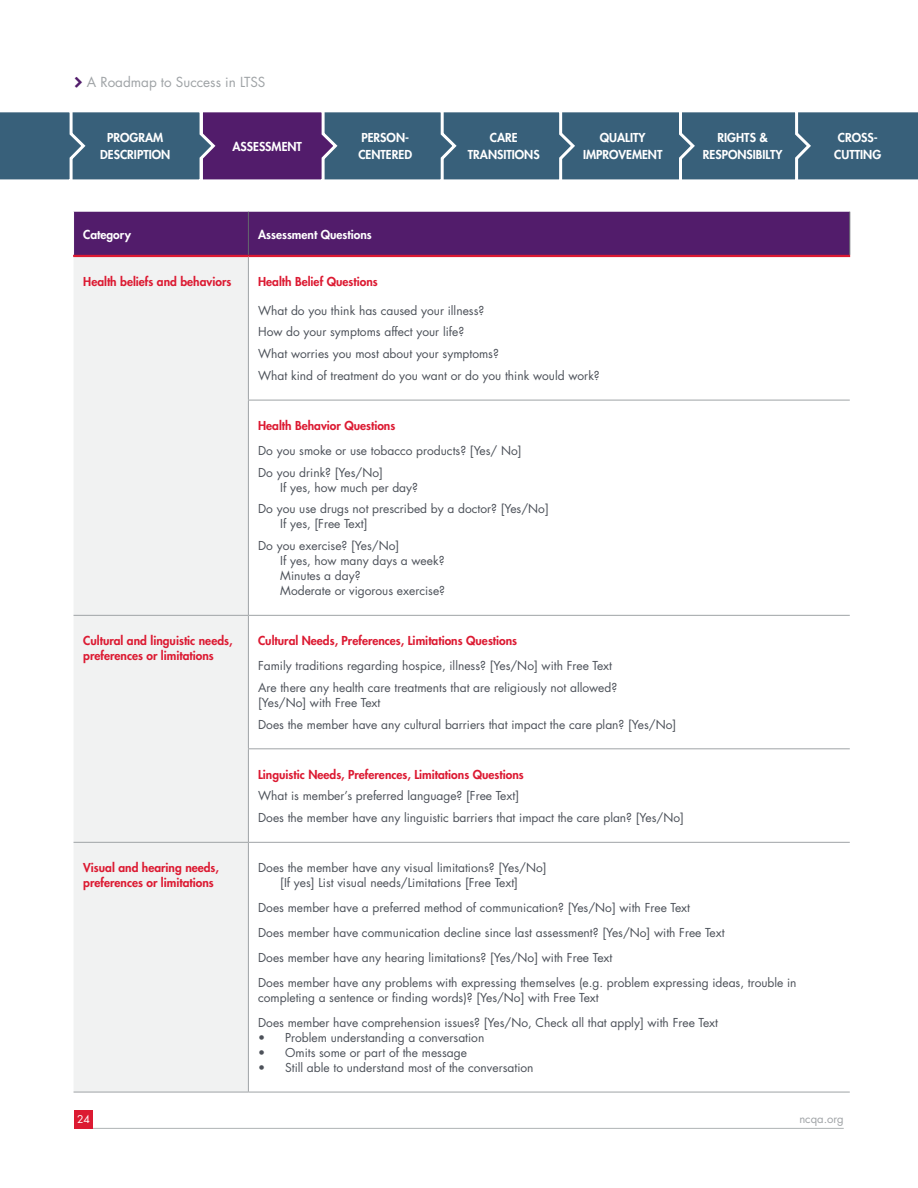
<style>
.page{position:relative;width:918px;height:1188px;background:#fff}
.page>*{position:absolute;margin:0;border:0;box-sizing:border-box;transform-origin:0 0}
.t1{font:13.5px "Futura";color:#9fa3a6}
.t2{font:12px/15px "Futura";color:#4c5159}
.t3{font:800 12px/15px "Futura";color:#dc1a32}
.t4{font:800 12px/16.5px "Futura";color:#fff;text-align:center}
.t5{font:11.25px "Futura";color:#9fa3a6}
.t6{font:10.5px "Futura";color:#fff}
</style>
<div class="page">
<hr style="left:74px;top:1128px;width:770px;height:1px;background:#afb3b5">
<div style="left:74px;top:1110px;width:19px;height:19px;background:#dc1a32"></div>
<svg style="left:0;top:112px;width:918px;height:68px;background:#435d7d"></svg>
<div style="left:74px;top:212px;width:775px;height:43px;background:#521c6b"></div>
<div style="left:74px;top:257px;width:174px;height:835px;background:#f1f2f2"></div>
<hr style="left:248px;top:212px;width:1px;height:43px;background:#64696d">
<hr style="left:849px;top:212px;width:1px;height:43px;background:#64696d">
<hr style="left:248px;top:257px;width:1px;height:143px;background:#9fa3a6">
<hr style="left:248px;top:400px;width:602px;height:1px;background:#9fa3a6">
<hr style="left:248px;top:400px;width:1px;height:215px;background:#9fa3a6">
<hr style="left:74px;top:615px;width:174px;height:1px;background:#9fa3a6">
<hr style="left:248px;top:615px;width:602px;height:1px;background:#9fa3a6">
<hr style="left:248px;top:616px;width:1px;height:132px;background:#9fa3a6">
<hr style="left:248px;top:748px;width:602px;height:1px;background:#9fa3a6">
<hr style="left:248px;top:749px;width:1px;height:93px;background:#9fa3a6">
<hr style="left:74px;top:842px;width:174px;height:1px;background:#9fa3a6">
<hr style="left:248px;top:842px;width:602px;height:1px;background:#9fa3a6">
<hr style="left:248px;top:843px;width:1px;height:249px;background:#9fa3a6">
<hr style="left:74px;top:1092px;width:174px;height:1px;background:#9fa3a6">
<hr style="left:248px;top:1092px;width:602px;height:1px;background:#9fa3a6">
<hr style="left:73px;top:255px;width:175px;height:2px;background:#dc1a32">
<hr style="left:248px;top:255px;width:602px;height:2px;background:#dc1a32">
<p class="t1" style="left:87px;top:74px;width:180px">A Roadmap to Success in LTSS</p>
<p class="t4" style="left:100px;top:130px;width:72px">PROGRAM<br>DESCRIPTION</p>
<p class="t4" style="left:834px;top:130px;width:48px;text-align:left">CROSS-<br>CUTTING</p>
<p class="t4" style="left:232px;top:138px;width:71px">ASSESSMENT</p>
<p class="t4" style="left:358px;top:130px;width:55px;text-align:left">PERSON-<br>CENTERED</p>
<p class="t4" style="left:703px;top:130px;width:81px">RIGHTS &amp;<br>RESPONSIBILTY</p>
<p class="t4" style="left:468px;top:130px;width:73px">CARE<br>TRANSITIONS</p>
<p class="t4" style="left:583px;top:130px;width:81px">QUALITY<br>IMPROVEMENT</p>
<p class="t4" style="left:83px;top:226px;width:49px">Category</p>
<p class="t4" style="left:258px;top:226px;width:115px">Assessment Questions</p>
<h2 class="t3" style="left:83px;top:274px;width:150px">Health beliefs and behaviors</h2>
<p class="t3" style="left:258px;top:274px;width:121px">Health Belief Questions</p>
<p class="t2" style="left:258px;top:303px;width:228px">What do you think has caused your illness?</p>
<p class="t2" style="left:258px;top:325px;width:208px">How do your symptoms affect your life?</p>
<p class="t2" style="left:258px;top:346px;width:242px">What worries you most about your symptoms?</p>
<p class="t2" style="left:258px;top:368px;width:343px">What kind of treatment do you want or do you think would work?</p>
<p class="t3" style="left:258px;top:418px;width:139px">Health Behavior Questions</p>
<p class="t2" style="left:258px;top:443px;width:265px">Do you smoke or use tobacco products? [Yes/ No]</p>
<p class="t2" style="left:258px;top:465px;width:126px">Do you drink? [Yes/No]</p>
<p class="t2" style="left:280px;top:480px;width:139px">If yes, how much per day?</p>
<p class="t2" style="left:258px;top:502px;width:292px">Do you use drugs not prescribed by a doctor? [Yes/No]</p>
<p class="t2" style="left:280px;top:517px;width:89px">If yes, [Free Text]</p>
<p class="t2" style="left:258px;top:538px;width:143px">Do you exercise? [Yes/No]</p>
<p class="t2" style="left:280px;top:553px;width:166px">If yes, how many days a week?</p>
<p class="t2" style="left:280px;top:568px;width:82px">Minutes a day?</p>
<p class="t2" style="left:280px;top:583px;width:166px">Moderate or vigorous exercise?</p>
<h2 class="t3" style="left:83px;top:633px;width:151px">Cultural and linguistic needs, preferences or limitations</h2>
<p class="t3" style="left:258px;top:633px;width:261px">Cultural Needs, Preferences, Limitations Questions</p>
<p class="t2" style="left:258px;top:658px;width:356px">Family traditions regarding hospice, illness? [Yes/No] with Free Text</p>
<p class="t2" style="left:258px;top:680px;width:361px">Are there any health care treatments that are religiously not allowed?</p>
<p class="t2" style="left:258px;top:695px;width:124px">[Yes/No] with Free Text</p>
<p class="t2" style="left:258px;top:717px;width:420px">Does the member have any cultural barriers that impact the care plan? [Yes/No]</p>
<p class="t3" style="left:258px;top:767px;width:267px">Linguistic Needs, Preferences, Limitations Questions</p>
<p class="t2" style="left:258px;top:789px;width:263px">What is member’s preferred language? [Free Text]</p>
<p class="t2" style="left:258px;top:810px;width:427px">Does the member have any linguistic barriers that impact the care plan? [Yes/No]</p>
<h2 class="t3" style="left:83px;top:860px;width:137px">Visual and hearing needs, preferences or limitations</h2>
<p class="t2" style="left:258px;top:860px;width:290px">Does the member have any visual limitations? [Yes/No]</p>
<p class="t2" style="left:280px;top:875px;width:239px">[If yes] List visual needs/Limitations [Free Text]</p>
<p class="t2" style="left:258px;top:900px;width:433px">Does member have a preferred method of communication? [Yes/No] with Free Text</p>
<p class="t2" style="left:258px;top:925px;width:468px">Does member have communication decline since last assessment? [Yes/No] with Free Text</p>
<p class="t2" style="left:258px;top:950px;width:356px">Does member have any hearing limitations? [Yes/No] with Free Text</p>
<p class="t2" style="left:258px;top:975px;width:540px">Does member have any problems with expressing themselves (e.g. problem expressing ideas, trouble in completing a sentence or finding words)? [Yes/No] with Free Text</p>
<p class="t2" style="left:258px;top:1015px;width:461px">Does member have comprehension issues? [Yes/No, Check all that apply] with Free Text</p>
<p class="t2" style="left:258px;top:1030px;width:228px">• Problem understanding a conversation</p>
<p class="t2" style="left:258px;top:1045px;width:210px">• Omits some or part of the message</p>
<p class="t2" style="left:258px;top:1060px;width:277px">• Still able to understand most of the conversation</p>
<p class="t6" style="left:77px;top:1112px;width:14px">24</p>
<p class="t5" style="left:799px;top:1111px;width:46px">ncqa.org</p>
</div>
